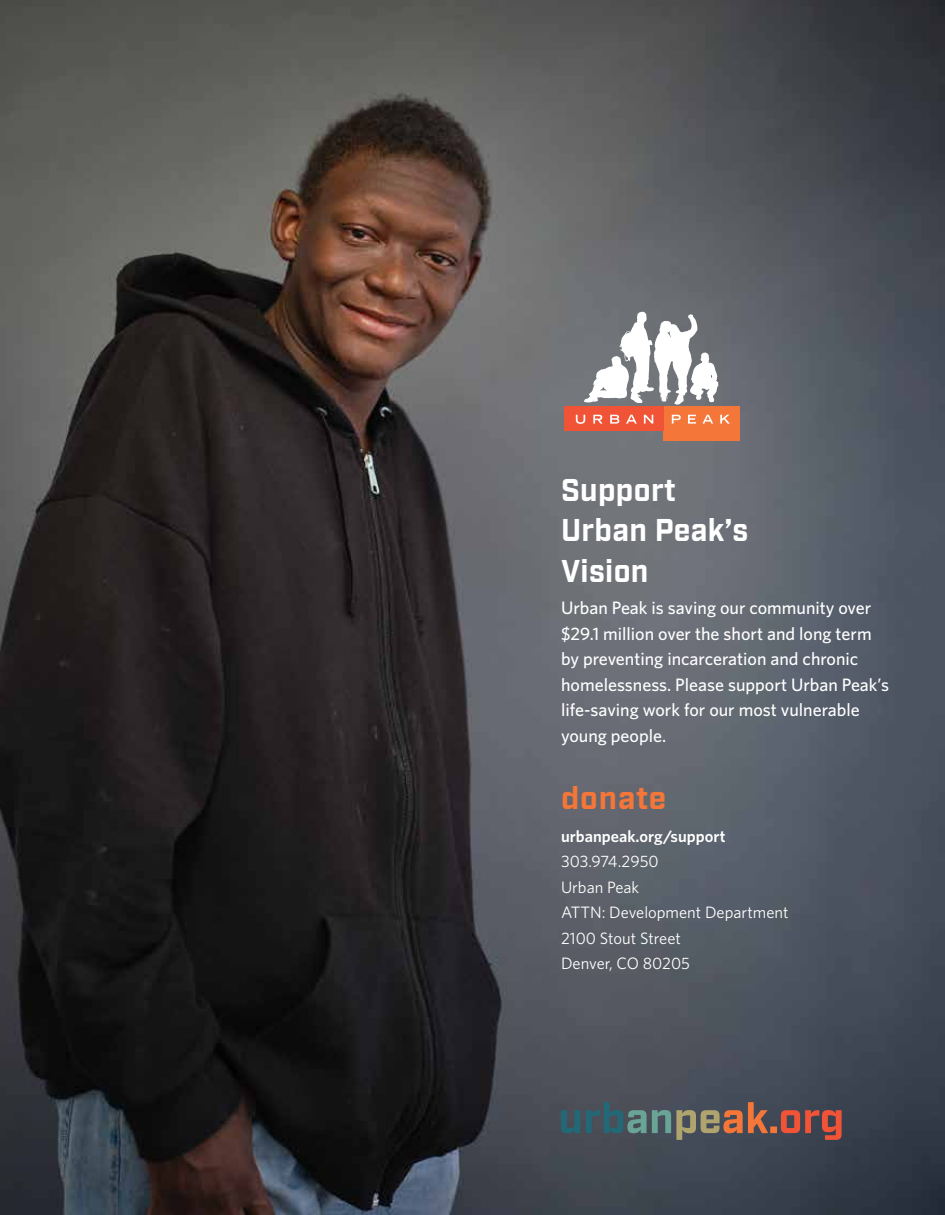
<style>
.page{position:relative;width:945px;height:1215px;background:#fff}
.page>*{position:absolute;margin:0;border:0;box-sizing:border-box;transform-origin:0 0}
.t1{font:700 31.5px/40.5px "Industry";letter-spacing:.01em;color:#fff;scale:.96 1}
.t2{font:700 31.5px "Industry";letter-spacing:.03em;color:#f47639}
.t3{font:500 18px/25.5px "Whitney";color:#fff}
.t4{font:16.5px/25.5px "Whitney";color:#fff}
.t5{font:600 16.5px "Whitney";color:#fff}
</style>
<div class="page">
<img style="left:0;top:0;width:945px;height:1215px">
<svg style="left:561px;top:1102px;width:281px;height:38px;background:#655b59"></svg>
<div style="left:663px;top:407px;width:77px;height:34px;background:#f47639"></div>
<div style="left:564px;top:407px;width:99px;height:24px;background:#f05336"></div>
<svg style="left:584px;top:312px;width:135px;height:93px"></svg>
<svg style="left:576px;top:415px;width:9px;height:9px"></svg>
<svg style="left:593px;top:415px;width:10px;height:9px"></svg>
<svg style="left:610px;top:415px;width:9px;height:9px"></svg>
<svg style="left:626px;top:415px;width:11px;height:9px"></svg>
<svg style="left:644px;top:415px;width:9px;height:9px"></svg>
<svg style="left:672px;top:415px;width:9px;height:9px"></svg>
<svg style="left:688px;top:415px;width:8px;height:9px"></svg>
<svg style="left:703px;top:415px;width:10px;height:9px"></svg>
<svg style="left:720px;top:415px;width:10px;height:9px"></svg>
<h1 class="t1" style="left:561px;top:471px;width:197px">Support<br>Urban Peak’s<br>Vision</h1>
<p class="t3" style="left:561px;top:595px;width:330px">Urban Peak is saving our community over $29.1 million over the short and long term by preventing incarceration and chronic homelessness. Please support Urban Peak’s life-saving work for our most vulnerable young people.</p>
<h1 class="t2" style="left:561px;top:780px;width:107px">donate</h1>
<p class="t5" style="left:561px;top:826px;width:166px">urbanpeak.org/support</p>
<p class="t4" style="left:561px;top:848px;width:229px">303.974.2950<br>Urban Peak<br>ATTN: Development Department<br>2100 Stout Street<br>Denver, CO 80205</p>
</div>
